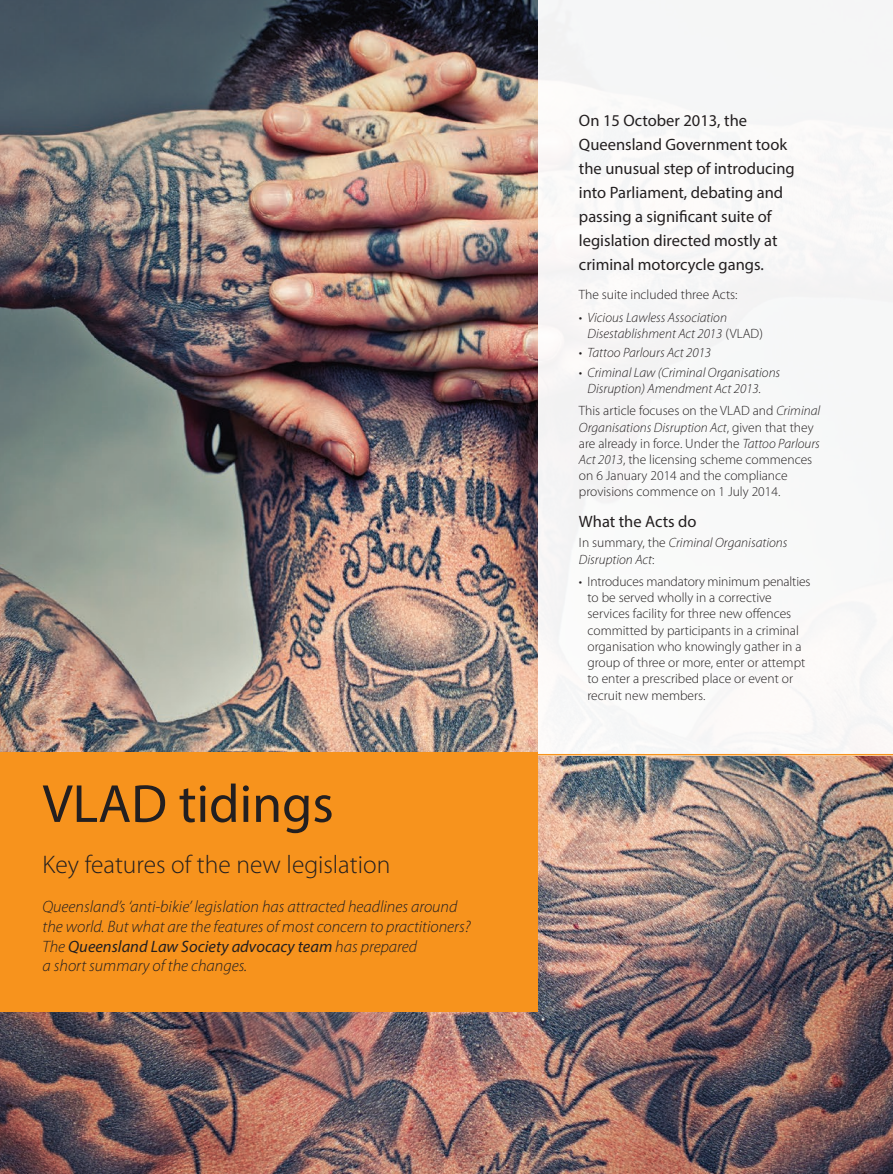
<style>
.page{position:relative;width:893px;height:1174px;background:#fff}
.page>*{position:absolute;margin:0;border:0;box-sizing:border-box;transform-origin:0 0}
.t1{font:54px "Myriad Pro";color:#231f20}
.t2{font:300 25.5px "Myriad Pro";color:#231f20}
.t3{font:italic 300 16.5px/19.8px "Myriad Pro";color:#231f20}
.t4{font:16.5px/24px "Myriad Pro";color:#231f20}
.t5{font:300 13.5px/16.2px "Myriad Pro";color:#231f20}
.t6{font:italic 300 13.5px/16.2px "Myriad Pro";color:#231f20}
.s1{font-weight:400}
.s2{font-style:normal}
.s3{font-style:italic}
</style>
<div class="page">
<img style="left:0;top:0;width:893px;height:1174px">
<div style="left:539px;top:0;width:354px;height:755px;background:#f7f8f8"></div>
<hr style="left:538px;top:754px;width:355px;height:1px;background:#f7931d">
<div style="left:0;top:752px;width:538px;height:259px;background:#f7931d"></div>
<h1 class="t1" style="left:43px;top:770px;width:293px">VLAD tidings</h1>
<h2 class="t2" style="left:43px;top:849px;width:349px">Key features of the new legislation</h2>
<p class="t3" style="left:43px;top:896px;width:429px">Queensland’s ‘anti-bikie’ legislation has attracted headlines around the world. But what are the features of most concern to practitioners?<br>The <span class="s1">Queensland Law Society advocacy team</span> has prepared<br>a short summary of the changes.</p>
<p class="t4" style="left:579px;top:108px;width:217px">On 15 October 2013, the<br>Queensland Government took the unusual step of introducing into Parliament, debating and passing a significant suite of legislation directed mostly at criminal motorcycle gangs.</p>
<p class="t5" style="left:579px;top:286px;width:160px">The suite included three Acts:</p>
<p class="t6" style="left:587px;top:309px;width:177px;text-indent:-9px">• Vicious Lawless Association<br>Disestablishment Act 2013 <span class="s2">(VLAD)</span></p>
<p class="t6" style="left:579px;top:344px;width:134px">• Tattoo Parlours Act 2013</p>
<p class="t6" style="left:587px;top:364px;width:194px;text-indent:-9px">• Criminal Law (Criminal Organisations<br>Disruption) Amendment Act 2013.</p>
<p class="t5" style="left:579px;top:402px;width:243px">This article focuses on the VLAD and <span class="s3">Criminal Organisations Disruption Act</span>, given that they are already in force. Under the <span class="s3">Tattoo Parlours Act 2013</span>, the licensing scheme commences on 6 January 2014 and the compliance provisions commence on 1 July 2014.</p>
<p class="t4" style="left:579px;top:509px;width:119px">What the Acts do</p>
<p class="t6" style="left:579px;top:534px;width:210px"><span class="s2">In summary, the</span> Criminal Organisations<br>Disruption Act<span class="s2">:</span></p>
<p class="t5" style="left:587px;top:573px;width:224px;text-indent:-9px">• Introduces mandatory minimum penalties to be served wholly in a corrective services facility for three new offences committed by participants in a criminal organisation who knowingly gather in a group of three or more, enter or attempt to enter a prescribed place or event or recruit new members.</p>
</div>
